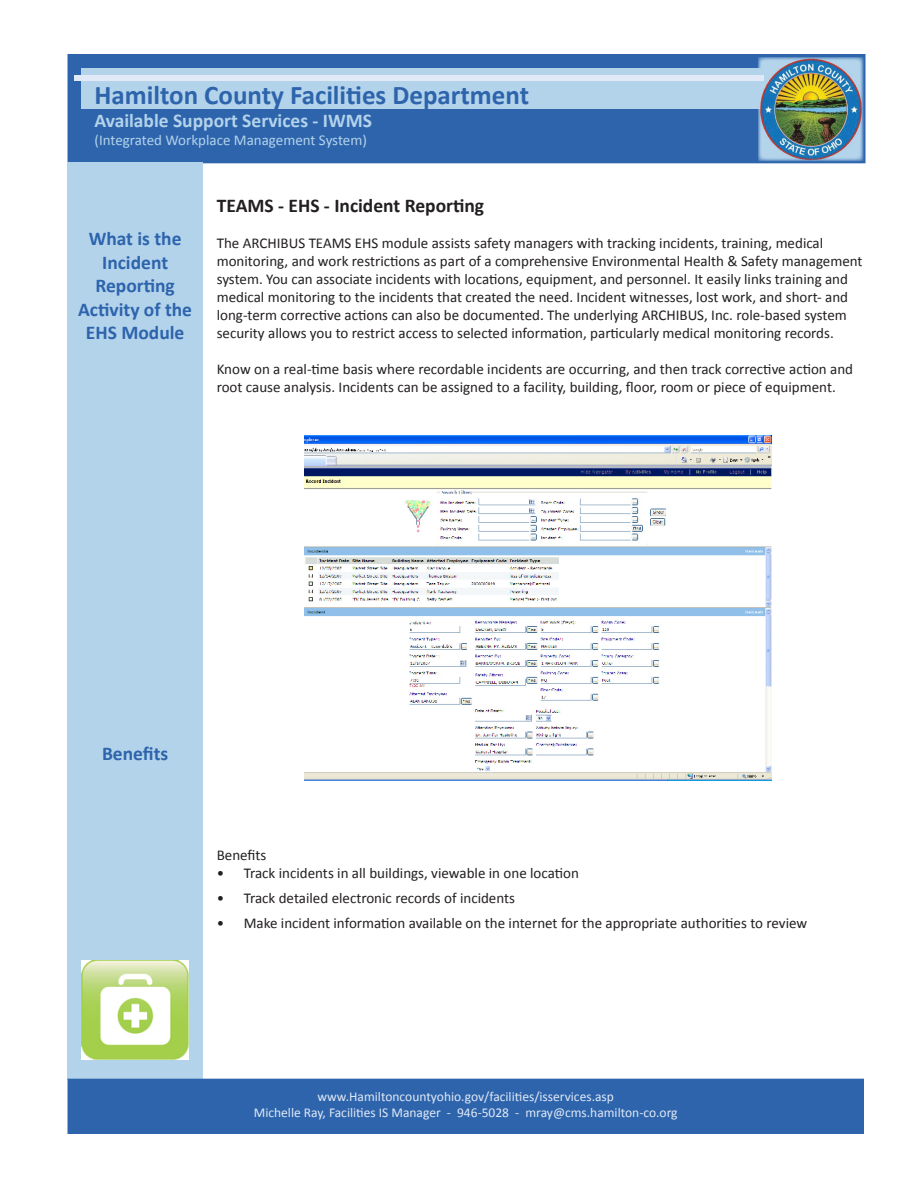
<style>
.page{position:relative;width:918px;height:1188px;background:#fff}
.page>*{position:absolute;margin:0;border:0;box-sizing:border-box;transform-origin:0 0}
.t1{font:700 27px "Calibri";color:#2d64ac}
.t2{font:700 19.5px/23.4px "Calibri";color:#2d64ac;text-align:center}
.t3{font:700 19.5px "Calibri";color:#b3d3eb}
.t4{font:700 19.5px "Calibri";color:#231f20}
.t5{font:15px/18px "Calibri";color:#231f20}
.t6{font:15px "Calibri";color:#b3d3eb}
.t7{font:13.5px/16.2px "Calibri";color:#e1e9f6;text-align:center}
</style>
<div class="page">
<div style="left:68px;top:54px;width:798px;height:109px;background:#2d64ac"></div>
<div style="left:81px;top:68px;width:717px;height:41px;background:#b3d3eb"></div>
<div style="left:67px;top:163px;width:136px;height:917px;background:#b3d3eb"></div>
<img style="left:758px;top:57px;width:105px;height:104px">
<div style="left:74px;top:75px;width:690px;height:6px;background:#e1e9f6"></div>
<div style="left:68px;top:1079px;width:796px;height:55px;background:#2d64ac"></div>
<img style="left:304px;top:435px;width:468px;height:346px">
<img style="left:81px;top:960px;width:108px;height:99px">
<h1 class="t1" style="left:94px;top:78px;width:436px">Hamilton County Facilities Department</h1>
<h2 class="t3" style="left:94px;top:109px;width:279px">Available Support Services - IWMS</h2>
<p class="t6" style="left:94px;top:131px;width:274px">(Integrated Workplace Management System)</p>
<p class="t2" style="left:78px;top:226px;width:115px">What is the<br>Incident<br>Reporting<br>Activity of the<br>EHS Module</p>
<p class="t4" style="left:217px;top:194px;width:269px">TEAMS - EHS - Incident Reporting</p>
<p class="t5" style="left:217px;top:234px;width:647px">The ARCHIBUS TEAMS EHS module assists safety managers with tracking incidents, training, medical monitoring, and work restrictions as part of a comprehensive Environmental Health &amp; Safety management system. You can associate incidents with locations, equipment, and personnel. It easily links training and medical monitoring to the incidents that created the need. Incident witnesses, lost work, and short- and long-term corrective actions can also be documented. The underlying ARCHIBUS, Inc. role-based system security allows you to restrict access to selected information, particularly medical monitoring records.</p>
<p class="t5" style="left:217px;top:360px;width:638px">Know on a real-time basis where recordable incidents are occurring, and then track corrective action and root cause analysis. Incidents can be assigned to a facility, building, floor, room or piece of equipment.</p>
<p class="t2" style="left:102px;top:741px;width:68px">Benefits</p>
<p class="t5" style="left:217px;top:846px;width:51px">Benefits</p>
<p class="t5" style="left:217px;top:864px;width:364px">• Track incidents in all buildings, viewable in one location</p>
<p class="t5" style="left:217px;top:889px;width:300px">• Track detailed electronic records of incidents</p>
<p class="t5" style="left:217px;top:913px;width:592px">• Make incident information available on the internet for the appropriate authorities to review</p>
<p class="t7" style="left:254px;top:1088px;width:425px">www.Hamiltoncountyohio.gov/facilities/isservices.asp<br>Michelle Ray, Facilities IS Manager - 946-5028 - mray@cms.hamilton-co.org</p>
</div>
